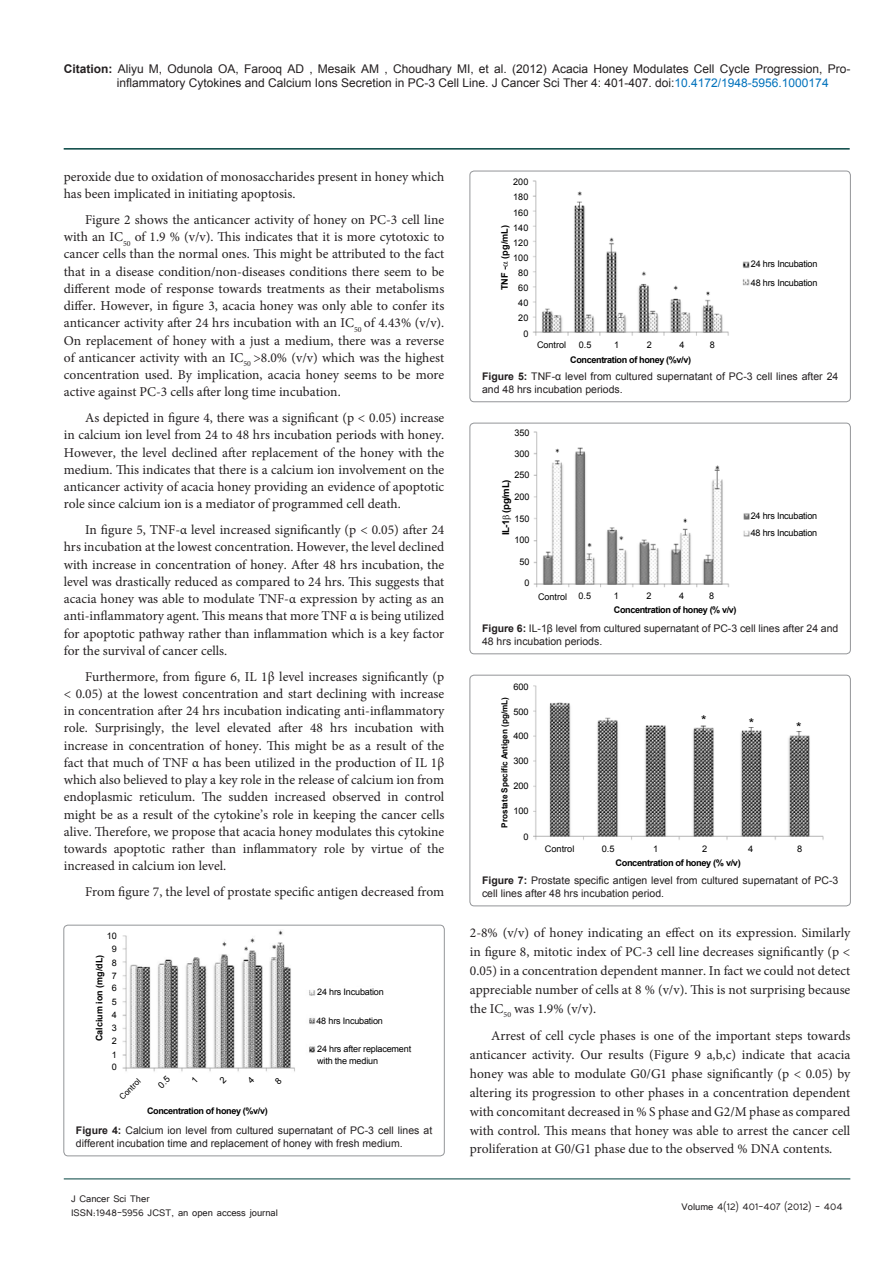
<style>
.page{position:relative;width:893px;height:1263px;background:#fff}
.page>*{position:absolute;margin:0;border:0;box-sizing:border-box;transform-origin:0 0}
.t1{font:13.65px "Arial";color:#000}
.t2{font:13.5px/17.2px "Minion Pro";color:#231f20;text-align:justify}
.t3{font:12px/14.4px "Arial";color:#231f20}
.t4{font:12px/14.4px "Tunga";color:#231f20}
.t5{font:10.5px/12.6px "Arial";color:#231f20}
.t6{font:700 9.45px "Arial";color:#000}
.t7{font:9.15px/15.5px "Arial";letter-spacing:-.02em;color:#000}
.t8{font:700 9.15px "Arial";letter-spacing:-.04em;color:#000}
.t9{font:9.15px "Arial";color:#000}
.t10{font:9px/12.6px "Arial";letter-spacing:-.02em;color:#000;text-align:justify}
.t11{font:700 9px "Arial";letter-spacing:-.04em;color:#000}
.t12{font:700 9px "Arial";color:#000}
.t13{font:9px "Arial";color:#000}
.t14{font:700 8.25px "Arial";color:#000}
.t15{font:8.1px "Arial";color:#000}
.s1{font-weight:700}
.s2{color:#0072bc}
</style>
<div class="page">
<hr style="left:64px;top:148px;width:786px;height:2px;background:#02433f">
<hr style="left:64px;top:1179px;width:786px;height:1px;background:#02433f">
<div style="left:64px;top:925px;width:380px;height:231px;border:1px solid #939598;border-radius:4px"></div>
<img style="left:122px;top:930px;width:194px;height:142px">
<div style="left:470px;top:171px;width:380px;height:231px;border:1px solid #939598;border-radius:4px"></div>
<img style="left:533px;top:180px;width:217px;height:156px">
<div style="left:470px;top:423px;width:380px;height:231px;border:1px solid #939598;border-radius:4px"></div>
<img style="left:533px;top:431px;width:218px;height:157px">
<div style="left:470px;top:675px;width:380px;height:231px;border:1px solid #939598;border-radius:4px"></div>
<img style="left:533px;top:685px;width:291px;height:155px">
<div style="left:699px;top:714px;width:11px;height:10px;background:#fff"></div>
<div style="left:746px;top:716px;width:11px;height:10px;background:#fff"></div>
<div style="left:794px;top:721px;width:10px;height:10px;background:#fff"></div>
<p class="t3" style="left:117px;top:61px;width:735px;text-indent:-53px"><span class="s1">Citation:</span> Aliyu M, Odunola OA, Farooq AD , Mesaik AM , Choudhary MI, et al. (2012) Acacia Honey Modulates Cell Cycle Progression, Pro&shy;inflammatory Cytokines and Calcium Ions Secretion in PC-3 Cell Line. J Cancer Sci Ther 4: 401-407. doi:<span class="s2">10.4172/1948-5956.1000174</span></p>
<p class="t2" style="left:64px;top:168px;width:382px">peroxide due to oxidation of monosaccharides present in honey which has been implicated in initiating apoptosis.</p>
<p class="t2" style="left:64px;top:211px;width:382px;text-indent:21px">Figure 2 shows the anticancer activity of honey on PC-3 cell line with an IC<sub>50</sub> of 1.9 % (v/v). This indicates that it is more cytotoxic to cancer cells than the normal ones. This might be attributed to the fact that in a disease condition/non-diseases conditions there seem to be different mode of response towards treatments as their metabolisms differ. However, in figure 3, acacia honey was only able to confer its anticancer activity after 24 hrs incubation with an IC<sub>50</sub> of 4.43% (v/v).<br>On replacement of honey with a just a medium, there was a reverse of anticancer activity with an IC<sub>50</sub> &gt;8.0% (v/v) which was the highest concentration used. By implication, acacia honey seems to be more active against PC-3 cells after long time incubation.</p>
<p class="t2" style="left:64px;top:409px;width:382px;text-indent:21px">As depicted in figure 4, there was a significant (p &lt; 0.05) increase in calcium ion level from 24 to 48 hrs incubation periods with honey.<br>However, the level declined after replacement of the honey with the medium. This indicates that there is a calcium ion involvement on the anticancer activity of acacia honey providing an evidence of apoptotic role since calcium ion is a mediator of programmed cell death.</p>
<p class="t2" style="left:64px;top:521px;width:382px;text-indent:21px">In figure 5, TNF-α level increased significantly (p &lt; 0.05) after 24 hrs incubation at the lowest concentration. However, the level declined with increase in concentration of honey. After 48 hrs incubation, the level was drastically reduced as compared to 24 hrs. This suggests that acacia honey was able to modulate TNF-α expression by acting as an anti-inflammatory agent. This means that more TNF α is being utilized for apoptotic pathway rather than inflammation which is a key factor for the survival of cancer cells.</p>
<p class="t2" style="left:64px;top:668px;width:382px;text-indent:21px">Furthermore, from figure 6, IL 1β level increases significantly (p &lt; 0.05) at the lowest concentration and start declining with increase in concentration after 24 hrs incubation indicating anti-inflammatory role. Surprisingly, the level elevated after 48 hrs incubation with increase in concentration of honey. This might be as a result of the fact that much of TNF α has been utilized in the production of IL 1β which also believed to play a key role in the release of calcium ion from endoplasmic reticulum. The sudden increased observed in control might be as a result of the cytokine’s role in keeping the cancer cells alive. Therefore, we propose that acacia honey modulates this cytokine towards apoptotic rather than inflammatory role by virtue of the increased in calcium ion level.</p>
<p class="t2" style="left:85px;top:883px;width:361px">From figure 7, the level of prostate specific antigen decreased from</p>
<p class="t10" style="left:107px;top:930px;width:12px;text-align:center">10<br>9</p>
<p class="t10" style="left:112px;top:957px;width:7px">8<br>7<br>6</p>
<p class="t10" style="left:112px;top:995px;width:7px;line-height:13.5px">5<br>4</p>
<p class="t10" style="left:112px;top:1021px;width:7px;line-height:13.5px">3<br>2<br>1</p>
<p class="t10" style="left:112px;top:1061px;width:7px">0</p>
<p class="t12" style="left:93px;top:1041px;width:88px;rotate:-90deg">Calcium ion (mg/dL)</p>
<p class="t10" style="left:317px;top:986px;width:68px">24 hrs Incubation</p>
<p class="t10" style="left:316px;top:1015px;width:68px">48 hrs Incubation</p>
<p class="t10" style="left:317px;top:1043px;width:96px;line-height:11.7px">24 hrs after replacement with the mediun</p>
<p class="t15" style="left:117px;top:1094px;width:28px;rotate:-45deg">Control</p>
<p class="t5" style="left:76px;top:1124px;width:358px"><span class="s1">Figure 4:</span> Calcium ion level from cultured supernatant of PC-3 cell lines at different incubation time and replacement of honey with fresh medium.</p>
<p class="t11" style="left:147px;top:1105px;width:122px">Concentration of honey (%v/v)</p>
<p class="t4" style="left:71px;top:1190px;width:208px">J Cancer Sci Ther<br>ISSN:1948-5956 JCST, an open access journal</p>
<p class="t7" style="left:513px;top:174px;width:17px;text-align:justify">200<br>180<br>160<br>140</p>
<p class="t7" style="left:513px;top:235px;width:17px">120<br>100</p>
<p class="t7" style="left:518px;top:265px;width:12px">80<br>60</p>
<p class="t7" style="left:518px;top:295px;width:12px;text-align:center">40<br>20<br>0</p>
<p class="t11" style="left:499px;top:290px;width:67px;rotate:-90deg">TNF - (pg/mL)</p>
<p class="t9" style="left:537px;top:338px;width:31px">Control</p>
<p class="t7" style="left:579px;top:337px;width:14px">0.5</p>
<p class="t7" style="left:614px;top:337px;width:7px">1</p>
<p class="t7" style="left:647px;top:337px;width:7px">2</p>
<p class="t7" style="left:680px;top:337px;width:7px">4</p>
<p class="t7" style="left:710px;top:337px;width:7px">8</p>
<p class="t8" style="left:570px;top:353px;width:122px">Concentration of honey (%v/v)</p>
<p class="t7" style="left:751px;top:255px;width:68px;line-height:18.6px">24 hrs Incubation<br>48 hrs Incubation</p>
<p class="t5" style="left:482px;top:370px;width:358px"><span class="s1">Figure 5:</span> TNF-α level from cultured supernatant of PC-3 cell lines after 24 and 48 hrs incubation periods.</p>
<p class="t7" style="left:514px;top:425px;width:17px">350</p>
<p class="t7" style="left:514px;top:446px;width:17px">300</p>
<p class="t7" style="left:514px;top:467px;width:17px">250</p>
<p class="t7" style="left:514px;top:489px;width:17px">200</p>
<p class="t7" style="left:514px;top:511px;width:17px">150</p>
<p class="t7" style="left:514px;top:532px;width:17px">100</p>
<p class="t7" style="left:519px;top:554px;width:12px">50</p>
<p class="t7" style="left:524px;top:575px;width:7px">0</p>
<p class="t9" style="left:538px;top:590px;width:31px">Control</p>
<p class="t8" style="left:614px;top:604px;width:124px">Concentration of honey (% v/v)</p>
<p class="t6" style="left:500px;top:535px;width:57px;rotate:-90deg">IL-1 (pg/mL)</p>
<p class="t7" style="left:751px;top:508px;width:68px;line-height:17px">24 hrs Incubation<br>48 hrs Incubation</p>
<p class="t7" style="left:578px;top:588px;width:14px">0.5</p>
<p class="t7" style="left:614px;top:588px;width:7px">1</p>
<p class="t7" style="left:646px;top:588px;width:7px">2</p>
<p class="t7" style="left:679px;top:588px;width:7px">4</p>
<p class="t7" style="left:709px;top:588px;width:7px">8</p>
<p class="t5" style="left:482px;top:622px;width:358px"><span class="s1">Figure 6:</span> IL-1β level from cultured supernatant of PC-3 cell lines after 24 and<br>48 hrs incubation periods.</p>
<p class="t10" style="left:513px;top:681px;width:17px">600</p>
<p class="t10" style="left:513px;top:705px;width:17px">500</p>
<p class="t10" style="left:513px;top:730px;width:17px">400</p>
<p class="t10" style="left:513px;top:755px;width:17px">300</p>
<p class="t10" style="left:513px;top:779px;width:17px">200</p>
<p class="t10" style="left:513px;top:805px;width:17px">100</p>
<p class="t10" style="left:524px;top:830px;width:7px">0</p>
<p class="t13" style="left:545px;top:843px;width:31px">Control</p>
<p class="t10" style="left:602px;top:842px;width:14px">0.5</p>
<p class="t10" style="left:653px;top:842px;width:7px">1</p>
<p class="t10" style="left:702px;top:842px;width:7px">2</p>
<p class="t10" style="left:748px;top:842px;width:7px">4</p>
<p class="t10" style="left:797px;top:842px;width:7px">8</p>
<p class="t11" style="left:615px;top:857px;width:127px">Concentration of honey (% v/v)</p>
<p class="t14" style="left:499px;top:827px;width:132px;rotate:-90deg">Prostate Specific Antigen (pg/mL)</p>
<p class="t1" style="left:701px;top:711px;width:7px">*</p>
<p class="t1" style="left:749px;top:714px;width:7px">*</p>
<p class="t1" style="left:796px;top:719px;width:7px">*</p>
<p class="t5" style="left:482px;top:874px;width:358px"><span class="s1">Figure 7:</span> Prostate specific antigen level from cultured supernatant of PC-3 cell lines after 48 hrs incubation period.</p>
<p class="t2" style="left:470px;top:923px;width:382px;line-height:18.9px">2-8% (v/v) of honey indicating an effect on its expression. Similarly in figure 8, mitotic index of PC-3 cell line decreases significantly (p &lt; 0.05) in a concentration dependent manner. In fact we could not detect appreciable number of cells at 8 % (v/v). This is not surprising because the IC<sub>50</sub> was 1.9% (v/v).</p>
<p class="t2" style="left:470px;top:1026px;width:382px;line-height:18.9px;text-indent:21px">Arrest of cell cycle phases is one of the important steps towards anticancer activity. Our results (Figure 9 a,b,c) indicate that acacia honey was able to modulate G0/G1 phase significantly (p &lt; 0.05) by altering its progression to other phases in a concentration dependent with concomitant decreased in % S phase and G2/M phase as compared with control. This means that honey was able to arrest the cancer cell proliferation at G0/G1 phase due to the observed % DNA contents.</p>
<p class="t4" style="left:682px;top:1199px;width:163px">Volume 4(12) 401-407 (2012) - 404</p>
</div>
